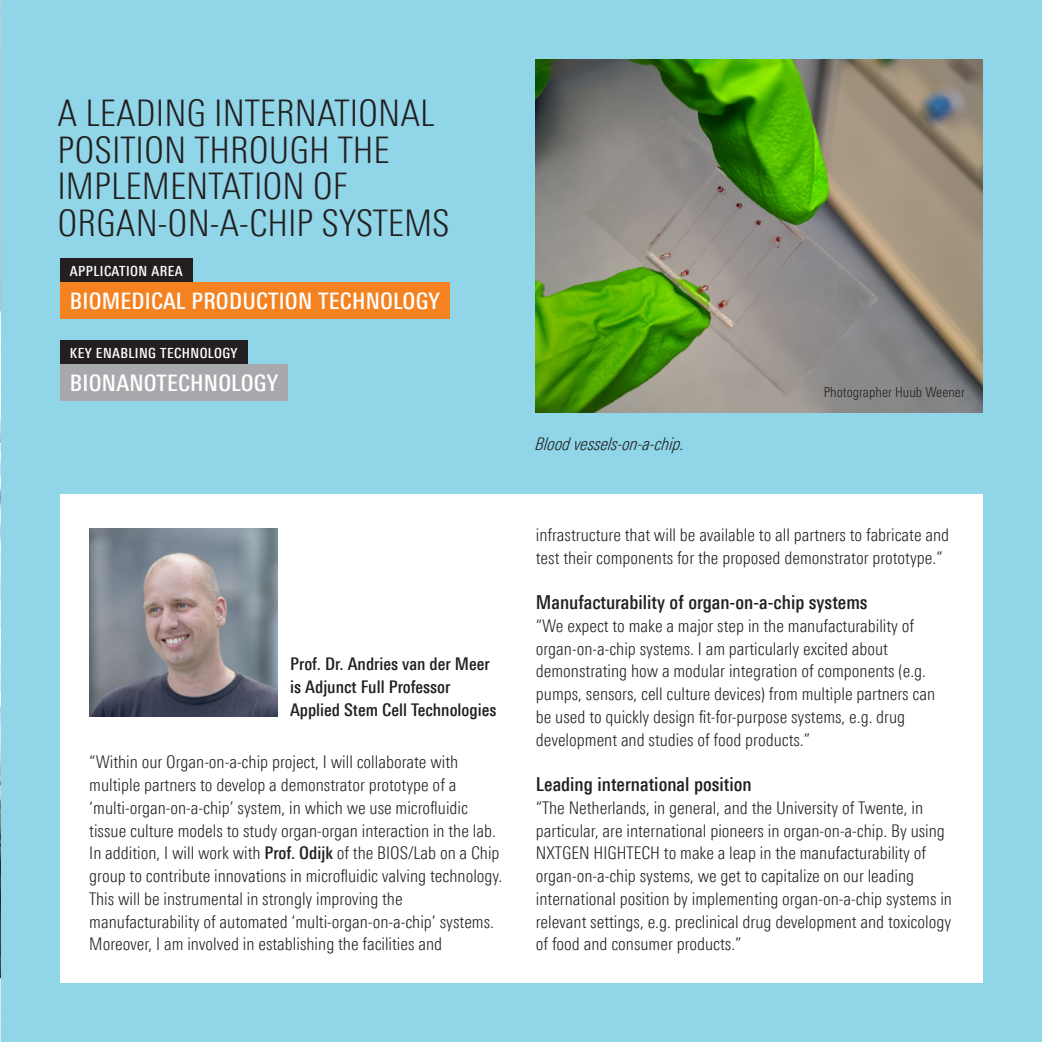
<style>
.page{position:relative;width:1042px;height:1042px;background:#90d6e8}
.page>*{position:absolute;margin:0;border:0;box-sizing:border-box;transform-origin:0 0}
.Kop_1{font:300 36.75px/36.8px "Linotype Univers 320 Cn";color:#231f20}
.Kop_2_bg_oranje{font:500 22.75px "Linotype Univers 520 Cn";letter-spacing:.01em;color:#fff}
.Kop_2_bg_grijs{font:500 22.75px "Linotype Univers 520 Cn";letter-spacing:.01em;color:#fff}
.Kop_4{font:500 19.25px "Linotype Univers 520 Cn";color:#231f20}
.Body{font:300 17.5px/22.8px "Linotype Univers 320 Cn";color:#231f20}
.Body-2{font:500 17.5px/22.8px "Linotype Univers 520 Cn";color:#231f20}
.Body-3{font:17.5px "Linotype Univers 321 Cn Lt It";color:#231f20}
.Kop_2_bg_oranje_kopi{font:500 14px "Linotype Univers 520 Cn";letter-spacing:.03em;color:#fff}
.Photo_credits{font:300 14px "Linotype Univers 320 Cn";color:#231f20}
.s1{font-family:"Linotype Univers 520 Cn";font-weight:500}
</style>
<div class="page">
<img style="left:0;top:0;width:1px;height:1042px">
<div style="left:60px;top:494px;width:922px;height:488px;background:#fff"></div>
<div style="left:60px;top:258px;width:132px;height:25px;background:#231f20"></div>
<div style="left:60px;top:282px;width:390px;height:37px;background:#f58220"></div>
<div style="left:60px;top:340px;width:187px;height:25px;background:#231f20"></div>
<div style="left:60px;top:364px;width:228px;height:36px;background:#a8a9ad"></div>
<img style="left:89px;top:528px;width:189px;height:189px">
<img style="left:536px;top:60px;width:446px;height:353px">
<p class="Kop_1" style="left:58px;top:94px;width:394px">A LEADING INTERNATIONAL<br>POSITION THROUGH THE<br>IMPLEMENTATION OF<br>ORGAN-ON-A-CHIP SYSTEMS</p>
<p class="Kop_2_bg_oranje_kopi" style="left:70px;top:262px;width:114px">APPLICATION AREA</p>
<p class="Kop_2_bg_oranje" style="left:70px;top:287px;width:371px">BIOMEDICAL PRODUCTION TECHNOLOGY</p>
<p class="Kop_2_bg_oranje_kopi" style="left:70px;top:344px;width:169px">KEY ENABLING TECHNOLOGY</p>
<p class="Kop_2_bg_grijs" style="left:70px;top:369px;width:210px">BIONANOTECHNOLOGY</p>
<p class="Body-2" style="left:290px;top:653px;width:208px">Prof. Dr. Andries van der Meer is Adjunct Full Professor<br>Applied Stem Cell Technologies</p>
<p class="Body" style="left:89px;top:751px;width:414px">“Within our Organ-on-a-chip project, I will collaborate with multiple partners to develop a demonstrator prototype of a ‘multi-organ-on-a-chip’ system, in which we use microfluidic tissue culture models to study organ-organ interaction in the lab.<br>In addition, I will work with <span class="s1">Prof. Odijk</span> of the BIOS/Lab on a Chip group to contribute innovations in microfluidic valving technology.<br>This will be instrumental in strongly improving the manufacturability of automated ‘multi-organ-on-a-chip’ systems.</p>
<p class="Body" style="left:89px;top:933px;width:354px">Moreover, I am involved in establishing the facilities and</p>
<p class="Body-3" style="left:536px;top:434px;width:150px">Blood vessels-on-a-chip.</p>
<p class="Photo_credits" style="left:824px;top:384px;width:143px">Photographer Huub Weener</p>
<p class="Body" style="left:536px;top:523px;width:415px">infrastructure that will be available to all partners to fabricate and test their components for the proposed demonstrator prototype.”</p>
<p class="Kop_4" style="left:536px;top:591px;width:333px">Manufacturability of organ-on-a-chip systems</p>
<p class="Body" style="left:536px;top:614px;width:401px">“We expect to make a major step in the manufacturability of organ-on-a-chip systems. I am particularly excited about demonstrating how a modular integration of components (e.g. pumps, sensors, cell culture devices) from multiple partners can be used to quickly design fit-for-purpose systems, e.g. drug development and studies of food products.”</p>
<p class="Kop_4" style="left:536px;top:773px;width:217px">Leading international position</p>
<p class="Body" style="left:536px;top:796px;width:418px">“The Netherlands, in general, and the University of Twente, in particular, are international pioneers in organ-on-a-chip. By using NXTGEN HIGHTECH to make a leap in the manufacturability of organ-on-a-chip systems, we get to capitalize on our leading international position by implementing organ-on-a-chip systems in relevant settings, e.g. preclinical drug development and toxicology of food and consumer products.”</p>
</div>
